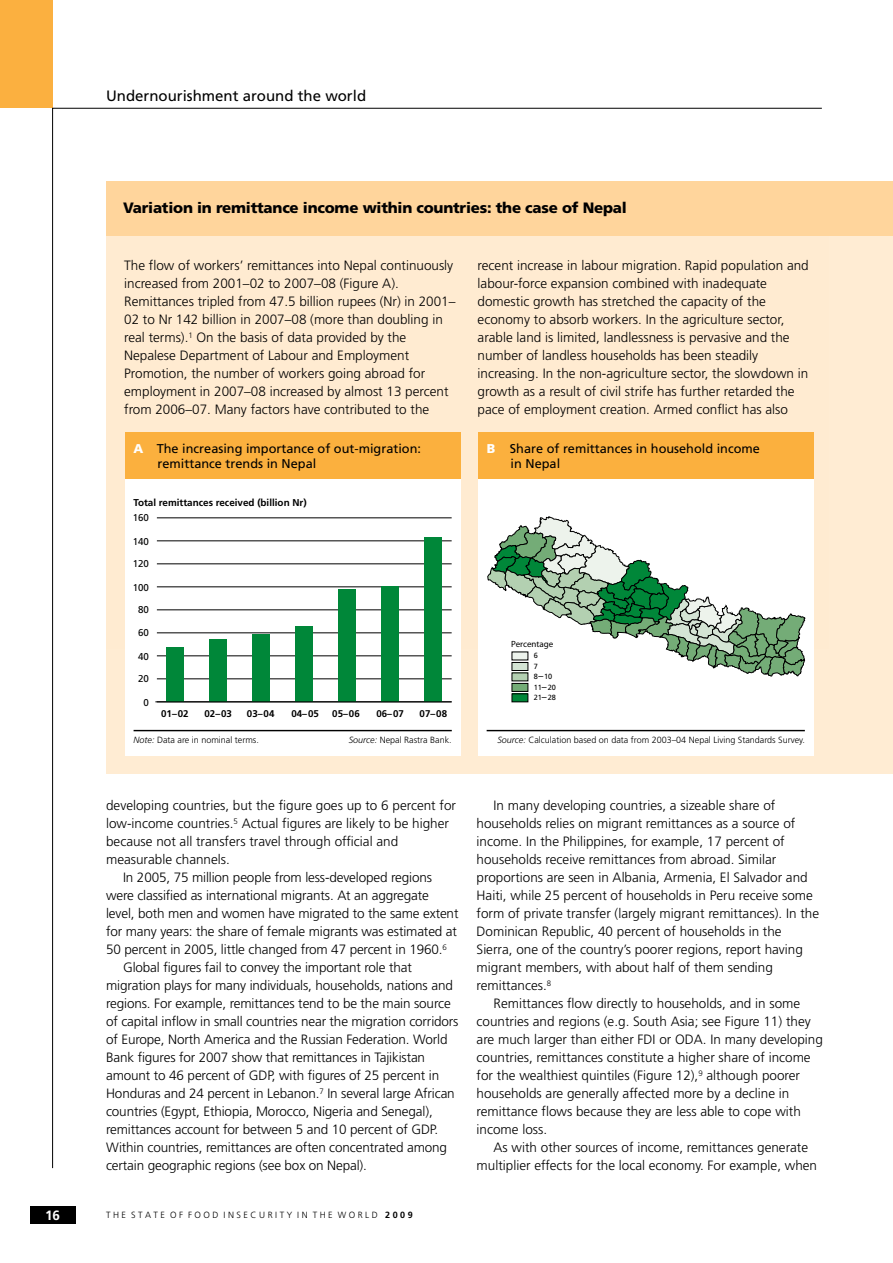
<style>
.page{position:relative;width:893px;height:1263px;background:#fff}
.page>*{position:absolute;margin:0;border:0;box-sizing:border-box;transform-origin:0 0}
.t1{font:900 15px "Frutiger LT Std";letter-spacing:-.015em;color:#000}
.t2{font:15px "Frutiger LT Std";color:#000}
.t3{font:300 13.5px/18px "Frutiger LT Std";color:#000}
.t4{font:700 13.5px "Frutiger LT Std";color:#fff}
.t5{font:12.75px/15px "Frutiger LT Std";color:#000}
.t6{font:700 9.9px "Frutiger LT Std";color:#000}
.t7{font:9.9px "Frutiger LT Std";color:#000}
.t8{font:700 9.75px "Frutiger LT Std";color:#000}
.t9{font:300 9px "Frutiger LT Std";color:#000}
.t10{font:9px "Myriad Pro";color:#000}
.t11{font:7.5px/10.5px "Frutiger LT Std";color:#000}
.s1{font-weight:900;color:#fff}
.s2{font-style:italic}
.s3{font-size:9.75px}
.s4{font-weight:700}
</style>
<div class="page">
<div style="left:0;top:0;width:52px;height:108px;background:#fbb040"></div>
<div style="left:30px;top:1206px;width:45px;height:18px;background:#000"></div>
<div style="left:106px;top:227px;width:787px;height:547px;background:#ffecd3"></div>
<div style="left:106px;top:181px;width:787px;height:54px;background:#ffd59c"></div>
<div style="left:125px;top:475px;width:335px;height:281px;background:#fff"></div>
<div style="left:125px;top:432px;width:335px;height:47px;background:#fbb03e"></div>
<div style="left:478px;top:453px;width:335px;height:303px;background:#fff"></div>
<div style="left:478px;top:432px;width:335px;height:47px;background:#fbb03e"></div>
<hr style="left:487px;top:730px;width:318px;height:1px;background:#000">
<hr style="left:134px;top:730px;width:318px;height:1px;background:#000">
<hr style="left:155px;top:702px;width:297px;height:1px;background:#000">
<hr style="left:157px;top:679px;width:295px;height:1px;background:#000">
<hr style="left:157px;top:656px;width:295px;height:1px;background:#000">
<hr style="left:157px;top:633px;width:295px;height:1px;background:#000">
<hr style="left:157px;top:610px;width:295px;height:1px;background:#000">
<hr style="left:157px;top:587px;width:295px;height:1px;background:#000">
<hr style="left:157px;top:564px;width:295px;height:1px;background:#000">
<hr style="left:157px;top:541px;width:295px;height:1px;background:#000">
<hr style="left:157px;top:518px;width:295px;height:1px;background:#000">
<div style="left:167px;top:647px;width:17px;height:55px;background:#008739"></div>
<div style="left:210px;top:640px;width:17px;height:62px;background:#008739"></div>
<div style="left:253px;top:634px;width:17px;height:68px;background:#008739"></div>
<div style="left:296px;top:626px;width:17px;height:76px;background:#008739"></div>
<div style="left:339px;top:590px;width:17px;height:112px;background:#008739"></div>
<div style="left:382px;top:587px;width:17px;height:115px;background:#008739"></div>
<div style="left:425px;top:538px;width:17px;height:164px;background:#008739"></div>
<svg style="left:487px;top:516px;width:318px;height:160px"></svg>
<div style="left:512px;top:652px;width:16px;height:8px;background:#edf3ec"></div>
<div style="left:512px;top:662px;width:16px;height:9px;background:#d4e4d4"></div>
<div style="left:512px;top:662px;width:16px;height:9px;border:1px solid #000"></div>
<div style="left:512px;top:673px;width:16px;height:8px;background:#b3d0b1"></div>
<div style="left:512px;top:683px;width:16px;height:8px;background:#74ac77"></div>
<div style="left:512px;top:683px;width:16px;height:9px;border:1px solid #000"></div>
<div style="left:512px;top:694px;width:16px;height:8px;background:#008739"></div>
<div style="left:512px;top:694px;width:16px;height:8px;border:1px solid #000"></div>
<p class="t2" style="left:106px;top:90px;width:262px">Undernourishment around the world</p>
<p class="t1" style="left:123px;top:201px;width:505px">Variation in remittance income within countries: the case of Nepal</p>
<p class="t3" style="left:124px;top:257px;width:333px">The flow of workers’ remittances into Nepal continuously increased from 2001–02 to 2007–08 (Figure A).<br>Remittances tripled from 47.5 billion rupees (Nr) in 2001– 02 to Nr 142 billion in 2007–08 (more than doubling in real terms).<sup>1</sup> On the basis of data provided by the Nepalese Department of Labour and Employment Promotion, the number of workers going abroad for employment in 2007–08 increased by almost 13 percent from 2006–07. Many factors have contributed to the</p>
<p class="t3" style="left:478px;top:257px;width:333px">recent increase in labour migration. Rapid population and labour-force expansion combined with inadequate domestic growth has stretched the capacity of the economy to absorb workers. In the agriculture sector, arable land is limited, landlessness is pervasive and the number of landless households has been steadily increasing. In the non-agriculture sector, the slowdown in growth as a result of civil strife has further retarded the pace of employment creation. Armed conflict has also</p>
<p class="t5" style="left:158px;top:442px;width:265px;text-indent:-24px"><span class="s1">A</span> The increasing importance of out-migration: remittance trends in Nepal</p>
<p class="t6" style="left:134px;top:498px;width:175px">Total remittances received (billion Nr)</p>
<p class="t7" style="left:133px;top:514px;width:18px">160</p>
<p class="t7" style="left:133px;top:537px;width:18px">140</p>
<p class="t7" style="left:133px;top:559px;width:18px">120</p>
<p class="t7" style="left:133px;top:583px;width:18px">100</p>
<p class="t7" style="left:138px;top:606px;width:12px">80</p>
<p class="t7" style="left:138px;top:629px;width:12px">60</p>
<p class="t7" style="left:138px;top:652px;width:12px">40</p>
<p class="t7" style="left:138px;top:675px;width:12px">20</p>
<p class="t7" style="left:144px;top:699px;width:7px">0</p>
<p class="t8" style="left:204px;top:710px;width:29px">02–03</p>
<p class="t9" style="left:134px;top:736px;width:127px"><span class="s2">Note:</span> Data are in nominal terms.</p>
<p class="t9" style="left:349px;top:736px;width:105px"><span class="s2">Source:</span> Nepal Rastra Bank.</p>
<p class="t8" style="left:161px;top:710px;width:29px">01–02</p>
<p class="t8" style="left:247px;top:710px;width:29px">03–04</p>
<p class="t8" style="left:291px;top:710px;width:29px">04–05</p>
<p class="t8" style="left:332px;top:710px;width:29px">05–06</p>
<p class="t8" style="left:376px;top:710px;width:29px">06–07</p>
<p class="t8" style="left:420px;top:710px;width:29px">07–08</p>
<p class="t5" style="left:511px;top:442px;width:251px;text-indent:-24px"><span class="s1">B</span> Share of remittances in household income in Nepal</p>
<p class="t10" style="left:511px;top:641px;width:44px">Percentage</p>
<p class="t11" style="left:534px;top:650px;width:6px;line-height:11.2px">6<br>7</p>
<p class="t11" style="left:534px;top:672px;width:24px">8<span class="s3">–</span>10<br>11<span class="s3">–</span>20<br>21<span class="s3">–</span>28</p>
<p class="t9" style="left:497px;top:736px;width:309px"><span class="s2">Source:</span> Calculation based on data from 2003–04 Nepal Living Standards Survey.</p>
<p class="t3" style="left:106px;top:797px;width:351px">developing countries, but the figure goes up to 6 percent for</p>
<p class="t3" style="left:106px;top:815px;width:344px">low-income countries.<sup>5</sup> Actual figures are likely to be higher</p>
<p class="t3" style="left:106px;top:833px;width:294px">because not all transfers travel through official and</p>
<p class="t3" style="left:106px;top:851px;width:125px">measurable channels.</p>
<p class="t3" style="left:123px;top:869px;width:310px">In 2005, 75 million people from less-developed regions</p>
<p class="t3" style="left:106px;top:887px;width:324px">were classified as international migrants. At an aggregate</p>
<p class="t3" style="left:106px;top:905px;width:354px">level, both men and women have migrated to the same extent</p>
<p class="t3" style="left:106px;top:923px;width:352px">for many years: the share of female migrants was estimated at</p>
<p class="t3" style="left:106px;top:941px;width:342px">50 percent in 2005, little changed from 47 percent in 1960.<sup>6</sup></p>
<p class="t3" style="left:123px;top:959px;width:290px">Global figures fail to convey the important role that</p>
<p class="t3" style="left:106px;top:977px;width:348px">migration plays for many individuals, households, nations and</p>
<p class="t3" style="left:106px;top:995px;width:346px">regions. For example, remittances tend to be the main source</p>
<p class="t3" style="left:106px;top:1013px;width:354px">of capital inflow in small countries near the migration corridors</p>
<p class="t3" style="left:106px;top:1031px;width:343px">of Europe, North America and the Russian Federation. World</p>
<p class="t3" style="left:106px;top:1049px;width:321px">Bank figures for 2007 show that remittances in Tajikistan</p>
<p class="t3" style="left:106px;top:1067px;width:335px">amount to 46 percent of GDP, with figures of 25 percent in</p>
<p class="t3" style="left:106px;top:1085px;width:350px">Honduras and 24 percent in Lebanon.<sup>7</sup> In several large African</p>
<p class="t3" style="left:106px;top:1103px;width:328px">countries (Egypt, Ethiopia, Morocco, Nigeria and Senegal),</p>
<p class="t3" style="left:106px;top:1121px;width:334px">remittances account for between 5 and 10 percent of GDP.</p>
<p class="t3" style="left:106px;top:1139px;width:342px">Within countries, remittances are often concentrated among</p>
<p class="t3" style="left:106px;top:1157px;width:262px">certain geographic regions (see box on Nepal).</p>
<p class="t4" style="left:45px;top:1210px;width:17px">16</p>
<p class="t9" style="left:106px;top:1211px;width:308px">T H E S T A T E O F F O O D I N S E C U R I T Y I N T H E W O R L D <span class="s4">2 0 0 9</span></p>
<p class="t3" style="left:476px;top:797px;width:344px;text-indent:17px">In many developing countries, a sizeable share of households relies on migrant remittances as a source of income. In the Philippines, for example, 17 percent of households receive remittances from abroad. Similar proportions are seen in Albania, Armenia, El Salvador and Haiti, while 25 percent of households in Peru receive some form of private transfer (largely migrant remittances). In the Dominican Republic, 40 percent of households in the Sierra, one of the country’s poorer regions, report having migrant members, with about half of them sending remittances.<sup>8</sup></p>
<p class="t3" style="left:476px;top:995px;width:348px;text-indent:17px">Remittances flow directly to households, and in some countries and regions (e.g. South Asia; see Figure 11) they are much larger than either FDI or ODA. In many developing countries, remittances constitute a higher share of income for the wealthiest quintiles (Figure 12),<sup>9</sup> although poorer households are generally affected more by a decline in remittance flows because they are less able to cope with income loss.</p>
<p class="t3" style="left:476px;top:1139px;width:342px;text-align:center">As with other sources of income, remittances generate multiplier effects for the local economy. For example, when</p>
</div>
